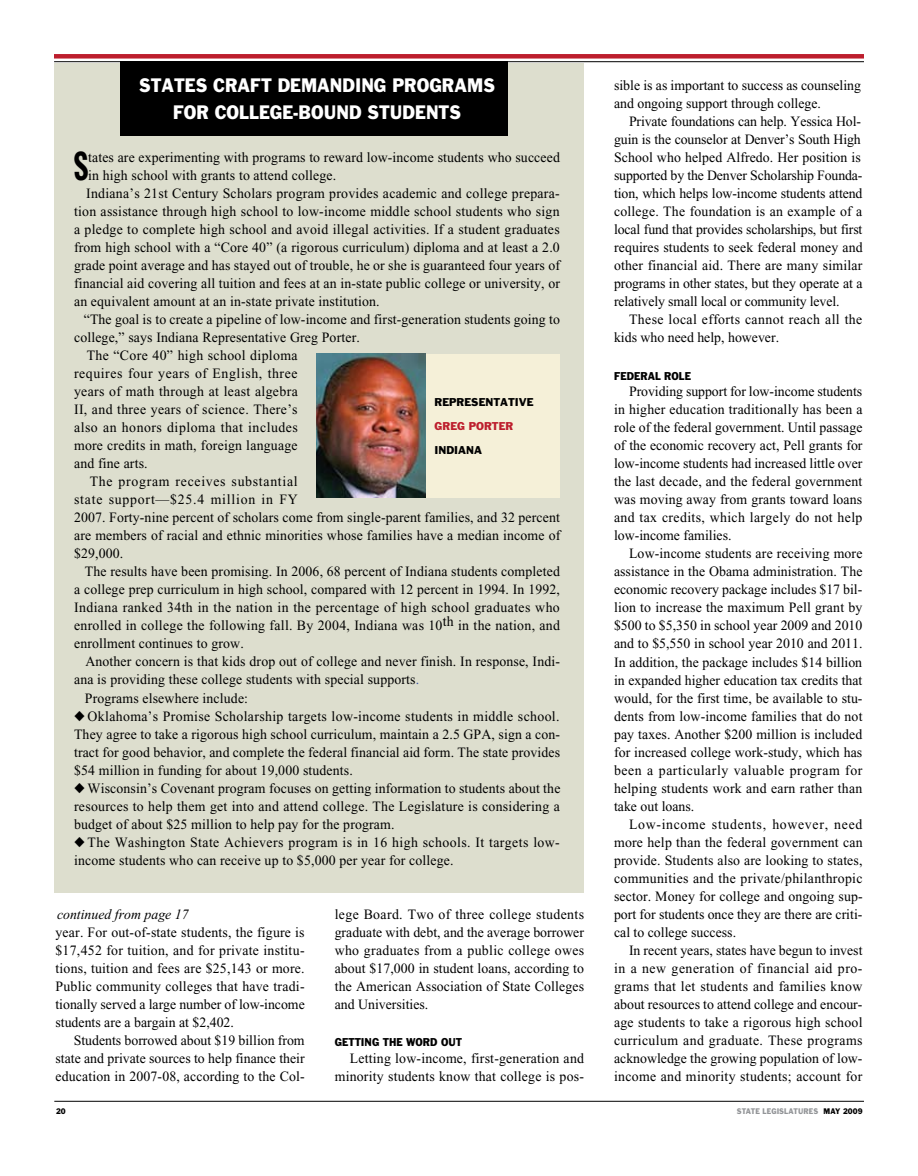
<style>
.page{position:relative;width:918px;height:1176px;background:#fff}
.page>*{position:absolute;margin:0;border:0;box-sizing:border-box;transform-origin:0 0}
.t1{font:39.6px "Franklin Gothic Extra Cond";color:#000}
.t2{font:18px/27px "Franklin Gothic";color:#fff;text-align:center;scale:.9 1}
.t3{font:14.25px/18px "Times New Roman";letter-spacing:.01em;color:#000;text-align:justify}
.t4{font:14.25px/18px "Times New Roman";letter-spacing:-.01em;color:#000}
.t5{font:14.25px/18px "Times New Roman";letter-spacing:.03em;color:#000}
.t6{font:14.25px "Times New Roman";letter-spacing:.04em;color:#000}
.t7{font:14.25px "Times New Roman";letter-spacing:.035em;color:#000}
.t8{font:14.25px "Times New Roman";letter-spacing:.05em;color:#000}
.t9{font:14.25px "Times New Roman";letter-spacing:.055em;color:#000}
.t10{font:italic 14.25px "Times New Roman";color:#000}
.t11{font:10.5px "Franklin Gothic";color:#000;scale:.9 1}
.t12{font:10.5px "Franklin Gothic";color:#000}
.t13{font:10.5px "Franklin Gothic";color:#bd1e2d}
.t14{font:7.5px "Franklin Gothic";letter-spacing:.01em;color:#939598;scale:.9 1}
.t15{font:7.5px "Franklin Gothic";color:#000;scale:.9 1}
.s1{color:#3953a5}
.s2{color:#000}
</style>
<div class="page">
<hr style="left:54px;top:1100px;width:810px;height:1px;background:#000">
<hr style="left:54px;top:61px;width:810px;height:1px;background:#000">
<hr style="left:54px;top:54px;width:810px;height:4px;background:#bd1e2d">
<div style="left:54px;top:63px;width:529px;height:829px;background:#dddece"></div>
<div style="left:120px;top:62px;width:388px;height:74px;background:#000"></div>
<div style="left:317px;top:354px;width:243px;height:143px;background:#f5f0d8"></div>
<img style="left:317px;top:354px;width:108px;height:143px">
<p class="t2" style="left:139px;top:71px;width:394px">STATES CRAFT DEMAND ING PROGRAMS<br>FOR COLLEGE-BOUND STUDENTS</p>
<h1 class="t1" style="left:74px;top:145px;width:16px">S</h1>
<p class="t3" style="left:88px;top:148px;width:473px">tates are experimenting with programs to reward low-income students who succeed</p>
<p class="t3" style="left:88px;top:166px;width:249px">in high school with grants to attend college.</p>
<p class="t3" style="left:86px;top:184px;width:475px">Indiana’s 21st Century Scholars program provides academic and college prepara-</p>
<p class="t3" style="left:74px;top:202px;width:487px">tion assistance through high school to low-income middle school students who sign</p>
<p class="t3" style="left:74px;top:220px;width:487px">a pledge to complete high school and avoid illegal activities. If a student graduates</p>
<p class="t3" style="left:74px;top:238px;width:487px">from high school with a “Core 40” (a rigorous curriculum) diploma and at least a 2.0</p>
<p class="t3" style="left:74px;top:256px;width:487px">grade point average and has stayed out of trouble, he or she is guaranteed four years of</p>
<p class="t3" style="left:74px;top:274px;width:487px">financial aid covering all tuition and fees at an in-state public college or university, or</p>
<p class="t3" style="left:74px;top:292px;width:307px">an equivalent amount at an in-state private institution.</p>
<p class="t3" style="left:84px;top:310px;width:478px">“The goal is to create a pipeline of low-income and first-generation students going to</p>
<p class="t3" style="left:74px;top:328px;width:287px">college,” says Indiana Representative Greg Porter.</p>
<p class="t3" style="left:87px;top:346px;width:212px">The “Core 40” high school diploma</p>
<p class="t6" style="left:74px;top:365px;width:225px">requires four years of English, three</p>
<p class="t3" style="left:74px;top:382px;width:225px">years of math through at least algebra</p>
<p class="t3" style="left:74px;top:400px;width:225px">II, and three years of science. There’s</p>
<p class="t7" style="left:74px;top:419px;width:225px">also an honors diploma that includes</p>
<p class="t3" style="left:74px;top:436px;width:225px">more credits in math, foreign language</p>
<p class="t3" style="left:74px;top:454px;width:75px">and fine arts.</p>
<p class="t8" style="left:90px;top:473px;width:209px">The program receives substantial</p>
<p class="t9" style="left:74px;top:491px;width:225px">state support—$25.4 million in FY</p>
<p class="t3" style="left:74px;top:508px;width:488px">2007. Forty-nine percent of scholars come from single-parent families, and 32 percent</p>
<p class="t3" style="left:74px;top:526px;width:488px">are members of racial and ethnic minorities whose families have a median income of</p>
<p class="t3" style="left:74px;top:544px;width:51px">$29,000.</p>
<p class="t3" style="left:85px;top:562px;width:477px">The results have been promising. In 2006, 68 percent of Indiana students completed</p>
<p class="t3" style="left:74px;top:580px;width:487px">a college prep curriculum in high school, compared with 12 percent in 1994. In 1992,</p>
<p class="t5" style="left:74px;top:598px;width:487px">Indiana ranked 34th in the nation in the percentage of high school graduates who</p>
<p class="t3" style="left:74px;top:616px;width:488px">enrolled in college the following fall. By 2004, Indiana was 10th in the nation, and</p>
<p class="t3" style="left:74px;top:634px;width:171px">enrollment continues to grow.</p>
<p class="t3" style="left:85px;top:652px;width:476px">Another concern is that kids drop out of college and never finish. In response, Indi-</p>
<p class="t3" style="left:74px;top:670px;width:347px">ana is providing these college students with special supports<span class="s1">.</span></p>
<p class="t3" style="left:85px;top:688px;width:165px">Programs elsewhere include:</p>
<p class="t3" style="left:74px;top:706px;width:488px">◆ Oklahoma’s Promise Scholarship targets low-income students in middle school.<br>They agree to take a rigorous high school curriculum, maintain a 2.5 GPA, sign a con&shy;tract for good behavior, and complete the federal financial aid form. The state provides $54 million in funding for about 19,000 students.</p>
<p class="t3" style="left:74px;top:778px;width:488px">◆ Wisconsin’s Covenant program focuses on getting information to students about the resources to help them get into and attend college. The Legislature is considering a budget of about $25 million to help pay for the program.</p>
<p class="t5" style="left:74px;top:832px;width:487px">◆ The Washington State Achievers program is in 16 high schools. It targets low&shy;income students who can receive up to $5,000 per year for college.</p>
<p class="t12" style="left:435px;top:395px;width:101px">REPRESENTATIVE</p>
<p class="t13" style="left:435px;top:419px;width:80px">GREG PORTER</p>
<p class="t12" style="left:435px;top:443px;width:49px">I NDIANA</p>
<p class="t10" style="left:57px;top:906px;width:133px">continued from page 17</p>
<p class="t3" style="left:56px;top:922px;width:251px">year. For out-of-state students, the figure is $17,452 for tuition, and for private institu&shy;tions, tuition and fees are $25,143 or more.<br>Public community colleges that have tradi&shy;tionally served a large number of low-income students are a bargain at $2,402.</p>
<p class="t3" style="left:56px;top:1030px;width:251px;text-indent:18px">Students borrowed about $19 billion from state and private sources to help finance their education in 2007-08, according to the Col-</p>
<p class="t3" style="left:335px;top:904px;width:251px">lege Board. Two of three college students graduate with debt, and the average borrower who graduates from a public college owes about $17,000 in student loans, according to the American Association of State Colleges and Universities.</p>
<p class="t11" style="left:335px;top:1035px;width:8px">GETTING</p>
<p class="t11" style="left:383px;top:1035px;width:9px">THE</p>
<p class="t11" style="left:406px;top:1035px;width:10px">WOR</p>
<p class="t11" style="left:430px;top:1035px;width:21px">D OUT</p>
<p class="t3" style="left:335px;top:1048px;width:251px;text-align:right">Letting low-income, first-generation and minority students know that college is pos-</p>
<p class="t3" style="left:614px;top:76px;width:248px">sible is as important to success as counseling and ongoing support through college.</p>
<p class="t4" style="left:614px;top:112px;width:250px;text-indent:15px">Private foundations can help. Yessica Hol&shy;guin is the counselor at Denver’s South High School who helped Alfredo. Her position is supported by the Denver Scholarship Founda&shy;tion, which helps low-income students attend college. The foundation is an example of a local fund that provides scholarships, but first requires students to seek federal money and other financial aid. There are many similar programs in other states, but they operate at a relatively small local or community level.</p>
<p class="t3" style="left:614px;top:310px;width:250px;text-indent:15px">These local efforts cannot reach all the kids who need help, however.</p>
<p class="t11" style="left:614px;top:369px;width:87px">FEDERAL ROLE</p>
<p class="t3" style="left:614px;top:382px;width:250px;text-indent:15px">Providing support for low-income students in higher education traditionally has been a role of the federal government. Until passage of the economic recovery act, Pell grants for low-income students had increased little over the last decade, and the federal government was moving away from grants toward loans and tax credits, which largely do not help low-income families.</p>
<p class="t3" style="left:614px;top:544px;width:250px;text-indent:15px">Low-income students are receiving more assistance in the Obama administration. The economic recovery package includes $17 bil&shy;lion to increase the maximum Pell grant by $500 to $5,350 in school year 2009 and 2010 and to $5,550 in school year 2010 and 2011.<br>In addition, the package includes $14 billion in expanded higher education tax credits that would, for the first time, be available to stu&shy;dents from low-income families that do not pay taxes. Another $200 million is included for increased college work-study, which has been a particularly valuable program for helping students work and earn rather than take out loans.</p>
<p class="t3" style="left:614px;top:814px;width:250px;text-indent:15px">Low-income students, however, need more help than the federal government can provide. Students also are looking to states, communities and the private/philanthropic sector. Money for college and ongoing sup&shy;port for students once they are there are criti&shy;cal to college success.</p>
<p class="t3" style="left:614px;top:940px;width:250px;text-indent:15px">In recent years, states have begun to invest in a new generation of financial aid pro&shy;grams that let students and families know about resources to attend college and encour&shy;age students to take a rigorous high school curriculum and graduate. These programs acknowledge the growing population of low&shy;income and minority students; account for</p>
<p class="t15" style="left:56px;top:1105px;width:12px">20</p>
<p class="t14" style="left:737px;top:1105px;width:141px">STATE LEGISLATURES <span class="s2">MAY 2009</span></p>
</div>
